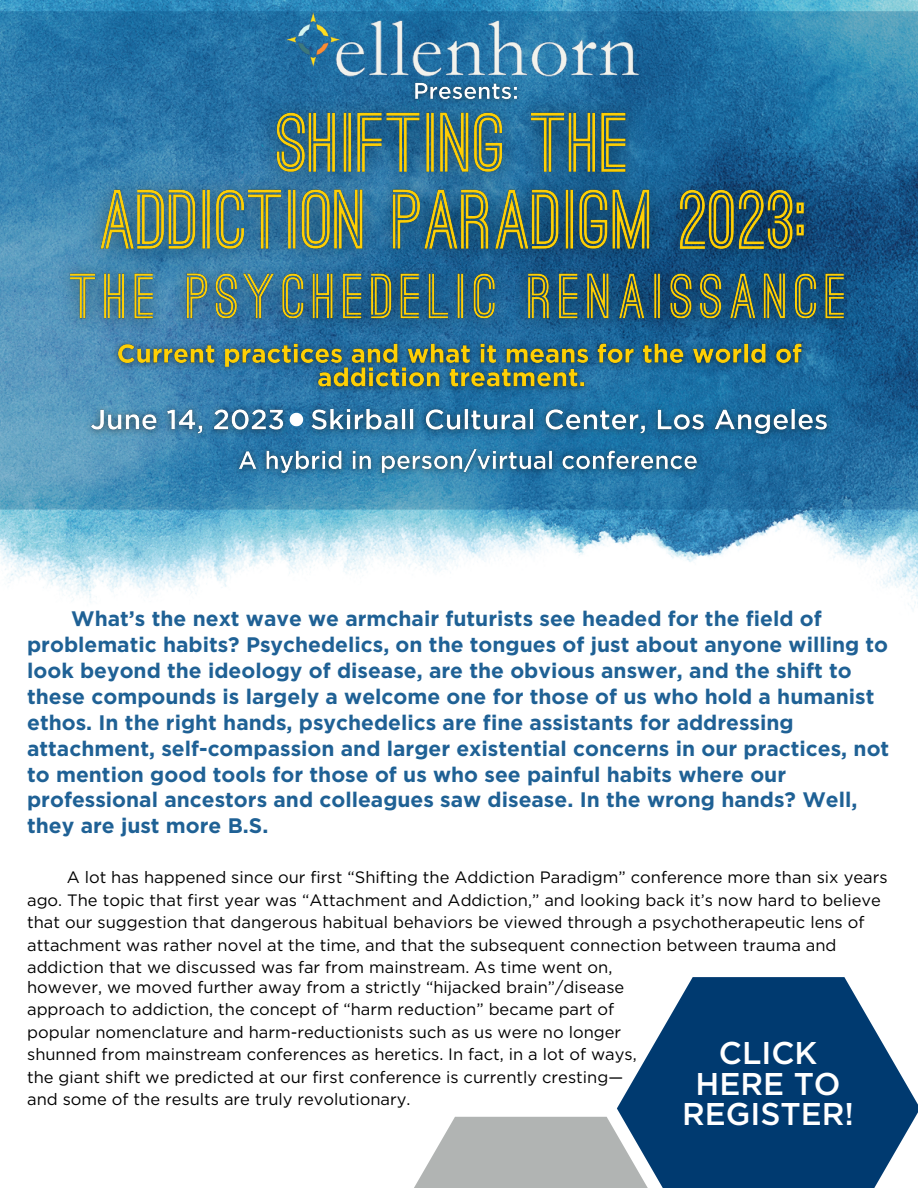
<style>
.page{position:relative;width:918px;height:1188px;background:#fff}
.page>*{position:absolute;margin:0;border:0;box-sizing:border-box;transform-origin:0 0}
.t1{font:500 31.35px/30.3px "Gotham";color:#fff;text-align:center}
.t2{font:700 21px/25.8px "Gotham";color:#1f6195}
.t3{font:16.5px/22.5px "Gotham";color:#000}
</style>
<div class="page">
<img style="left:0;top:0;width:918px;height:610px">
<svg style="left:0;top:11px;width:918px;height:498px;background:#327eac"></svg>
<img style="left:275px;top:7px;width:368px;height:59px">
<img style="left:77px;top:390px;width:764px;height:60px">
<svg style="left:414px;top:1117px;width:203px;height:71px;background:#b9bbbb"></svg>
<svg style="left:617px;top:977px;width:301px;height:211px;fill:#003a70"></svg>
<img style="left:65px;top:66px;width:803px;height:172px">
<img style="left:404px;top:68px;width:125px;height:48px">
<img style="left:226px;top:435px;width:498px;height:53px">
<img style="left:105px;top:364px;width:708px;height:41px">
<img style="left:43px;top:238px;width:836px;height:126px">
<p class="t2" style="left:27px;top:606px;width:864px;text-indent:44px">What’s the next wave we armchair futurists see headed for the field of problematic habits? Psychedelics, on the tongues of just about anyone willing to look beyond the ideology of disease, are the obvious answer, and the shift to these compounds is largely a welcome one for those of us who hold a humanist ethos. In the right hands, psychedelics are fine assistants for addressing attachment, self-compassion and larger existential concerns in our practices, not to mention good tools for those of us who see painful habits where our professional ancestors and colleagues saw disease. In the wrong hands? Well, they are just more B.S.</p>
<p class="t3" style="left:27px;top:866px;width:862px;text-indent:40px">A lot has happened since our first “Shifting the Addiction Paradigm” conference more than six years ago. The topic that first year was “Attachment and Addiction,” and looking back it’s now hard to believe that our suggestion that dangerous habitual behaviors be viewed through a psychotherapeutic lens of attachment was rather novel at the time, and that the subsequent connection between trauma and addiction that we discussed was far from mainstream. As time went on,</p>
<p class="t3" style="left:27px;top:975px;width:611px">however, we moved further away from a strictly “hijacked brain”/disease approach to addiction, the concept of “harm reduction” became part of popular nomenclature and harm-reductionists such as us were no longer shunned from mainstream conferences as heretics. In fact, in a lot of ways, the giant shift we predicted at our first conference is currently cresting— and some of the results are truly revolutionary.</p>
<p class="t1" style="left:682px;top:1038px;width:173px">CLICK<br>HERE TO<br>REGISTER!</p>
</div>
